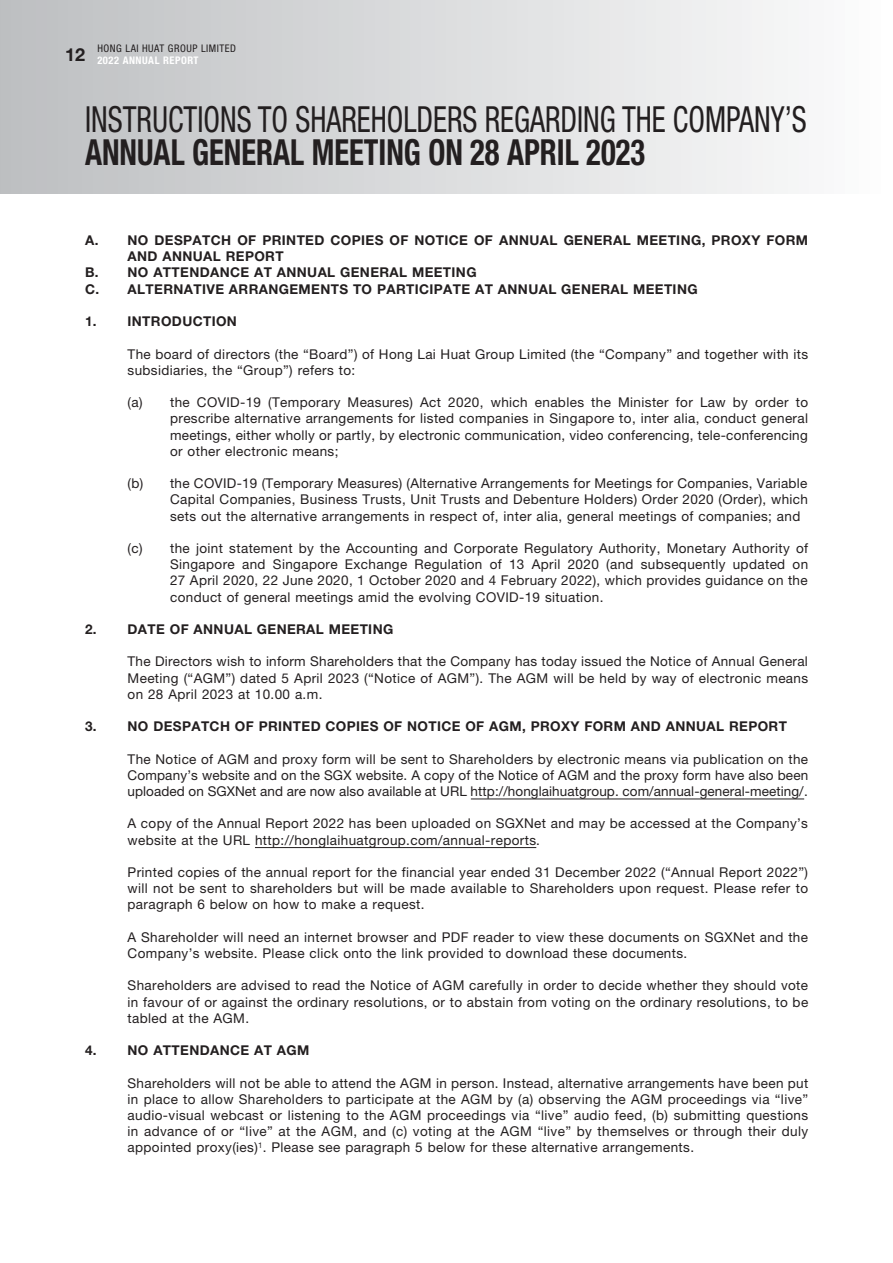
<style>
.page{position:relative;width:893px;height:1263px;background:#fff}
.page>*{position:absolute;margin:0;border:0;box-sizing:border-box;transform-origin:0 0}
.t1{font:condensed 36px "Helvetica Neue LT Std";color:#231f20;scale:.83 1}
.t2{font:700 condensed 36px "Helvetica Neue LT Std";color:#231f20;scale:.85 1}
.t3{font:13.5px/16.2px "Helvetica Neue LT Std";letter-spacing:.03em;color:#231f20;text-align:justify}
.t4{font:700 13.5px "Helvetica Neue LT Std";letter-spacing:.03em;color:#231f20}
.t5{font:condensed 10.5px/12px "Helvetica Neue LT Std";letter-spacing:.05em;color:#231f20}
.s1{font-weight:700;color:#fff}
</style>
<div class="page">
<hr style="left:471px;top:799px;width:333px;height:1px;background:#231f20">
<hr style="left:255px;top:847px;width:281px;height:1px;background:#231f20">
<div style="left:0;top:0;width:893px;height:193px;background:linear-gradient(to right,#bdbfc1,#fdfdfd)"></div>
<p class="t5" style="left:65px;top:42px;width:173px;text-indent:32px">HONG LAI HUAT GROUP LIMITED<br><sup>12</sup> <span class="s1">2022 ANNUAL REPORT</span></p>
<h1 class="t1" style="left:85px;top:98px;width:871px">INSTRUCTIONS TO SHAREHOLDERS REGARDING THE COMPANY’S</h1>
<h1 class="t2" style="left:85px;top:130px;width:660px">ANNUAL GENERAL MEETING ON 28 APRIL 2023</h1>
<p class="t4" style="left:85px;top:232px;width:725px">A. NO DESPATCH OF PRINTED COPIES OF NOTICE OF ANNUAL GENERAL MEETING, PROXY FORM</p>
<p class="t4" style="left:128px;top:248px;width:158px">AND ANNUAL REPORT</p>
<p class="t4" style="left:85px;top:264px;width:393px">B. NO ATTENDANCE AT ANNUAL GENERAL MEETING</p>
<p class="t4" style="left:85px;top:281px;width:614px">C. ALTERNATIVE ARRANGEMENTS TO PARTICIPATE AT ANNUAL GENERAL MEETING</p>
<p class="t4" style="left:85px;top:313px;width:153px">1. INTRODUCTION</p>
<p class="t3" style="left:128px;top:345px;width:682px">The board of directors (the “Board”) of Hong Lai Huat Group Limited (the “Company” and together with its subsidiaries, the “Group”) refers to:</p>
<p class="t3" style="left:170px;top:394px;width:639px;text-indent:-43px">(a) the COVID-19 (Temporary Measures) Act 2020, which enables the Minister for Law by order to prescribe alternative arrangements for listed companies in Singapore to, inter alia, conduct general meetings, either wholly or partly, by electronic communication, video conferencing, tele-conferencing or other electronic means;</p>
<p class="t3" style="left:170px;top:475px;width:639px;text-indent:-43px">(b) the COVID-19 (Temporary Measures) (Alternative Arrangements for Meetings for Companies, Variable Capital Companies, Business Trusts, Unit Trusts and Debenture Holders) Order 2020 (Order), which sets out the alternative arrangements in respect of, inter alia, general meetings of companies; and</p>
<p class="t3" style="left:170px;top:540px;width:640px;text-indent:-43px">(c) the joint statement by the Accounting and Corporate Regulatory Authority, Monetary Authority of Singapore and Singapore Exchange Regulation of 13 April 2020 (and subsequently updated on 27 April 2020, 22 June 2020, 1 October 2020 and 4 February 2022), which provides guidance on the conduct of general meetings amid the evolving COVID-19 situation.</p>
<p class="t4" style="left:85px;top:621px;width:310px">2. DATE OF ANNUAL GENERAL MEETING</p>
<p class="t3" style="left:128px;top:653px;width:682px">The Directors wish to inform Shareholders that the Company has today issued the Notice of Annual General Meeting (“AGM”) dated 5 April 2023 (“Notice of AGM”). The AGM will be held by way of electronic means on 28 April 2023 at 10.00 a.m.</p>
<p class="t4" style="left:85px;top:718px;width:703px">3. NO DESPATCH OF PRINTED COPIES OF NOTICE OF AGM, PROXY FORM AND ANNUAL REPORT</p>
<p class="t3" style="left:128px;top:750px;width:682px">The Notice of AGM and proxy form will be sent to Shareholders by electronic means via publication on the Company’s website and on the SGX website. A copy of the Notice of AGM and the proxy form have also been uploaded on SGXNet and are now also available at URL http://honglaihuatgroup. com/annual-general-meeting/.</p>
<p class="t3" style="left:128px;top:815px;width:682px">A copy of the Annual Report 2022 has been uploaded on SGXNet and may be accessed at the Company’s website at the URL http://honglaihuatgroup.com/annual-reports.</p>
<p class="t3" style="left:128px;top:864px;width:682px">Printed copies of the annual report for the financial year ended 31 December 2022 (“Annual Report 2022”) will not be sent to shareholders but will be made available to Shareholders upon request. Please refer to paragraph 6 below on how to make a request.</p>
<p class="t3" style="left:128px;top:929px;width:682px">A Shareholder will need an internet browser and PDF reader to view these documents on SGXNet and the<br>Company’s website. Please click onto the link provided to download these documents.</p>
<p class="t3" style="left:128px;top:977px;width:682px">Shareholders are advised to read the Notice of AGM carefully in order to decide whether they should vote in favour of or against the ordinary resolutions, or to abstain from voting on the ordinary resolutions, to be tabled at the AGM.</p>
<p class="t4" style="left:85px;top:1042px;width:226px">4. NO ATTENDANCE AT AGM</p>
<p class="t3" style="left:128px;top:1074px;width:682px">Shareholders will not be able to attend the AGM in person. Instead, alternative arrangements have been put in place to allow Shareholders to participate at the AGM by (a) observing the AGM proceedings via “live” audio-visual webcast or listening to the AGM proceedings via “live” audio feed, (b) submitting questions in advance of or “live” at the AGM, and (c) voting at the AGM “live” by themselves or through their duly appointed proxy(ies)<sup>1</sup>. Please see paragraph 5 below for these alternative arrangements.</p>
</div>
